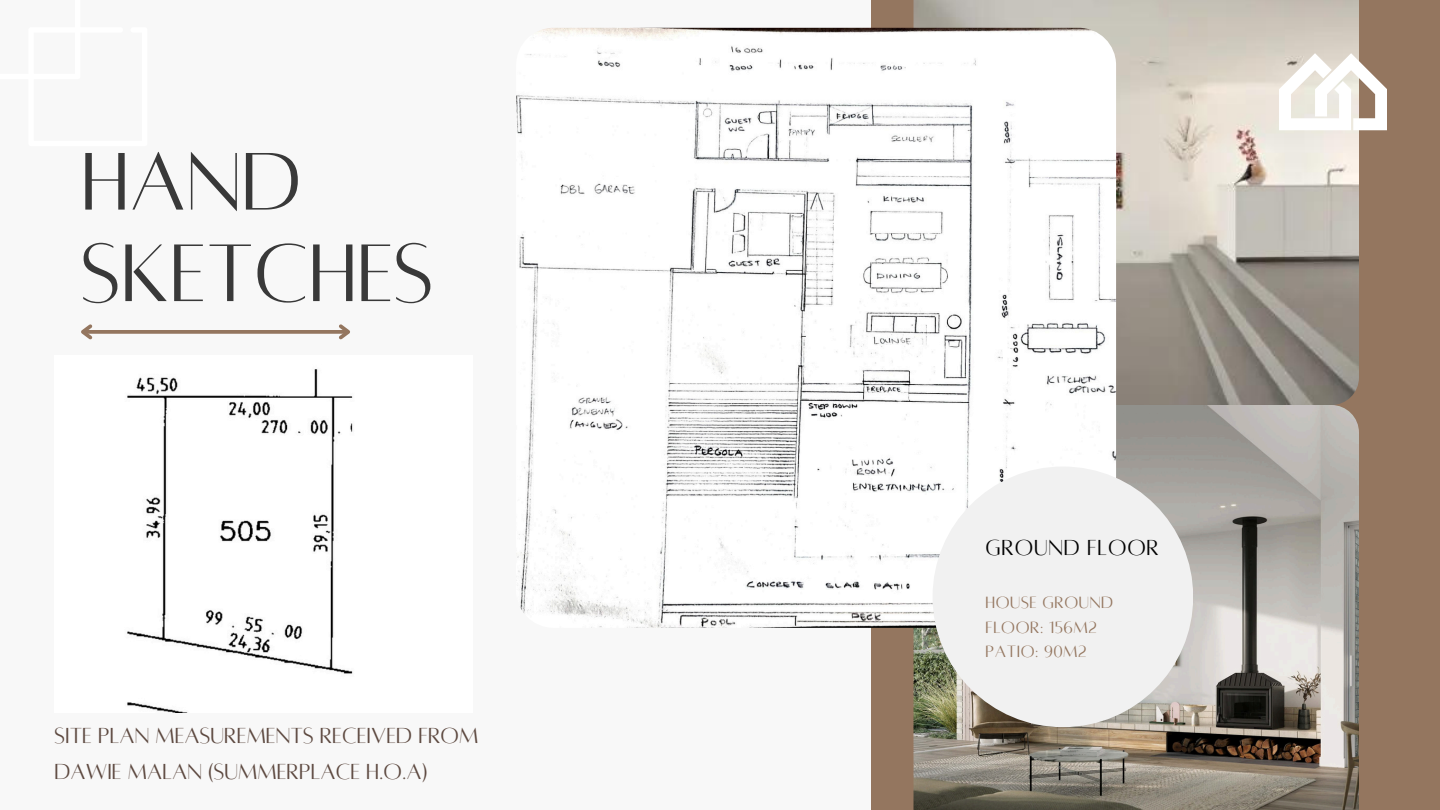
<style>
.page{position:relative;width:1440px;height:810px;background:#f8f8f8}
.page>*{position:absolute;margin:0;border:0;box-sizing:border-box;transform-origin:0 0}
.t1{font:90px/91.5px "Alta regular";color:#393939}
.t2{font:24px "Alta regular";color:#5d4940}
.t3{font:24px "Alta regular";letter-spacing:.03em;color:#000}
.t4{font:18px/24.8px "Alta regular";letter-spacing:.03em;color:#94765f}
</style>
<div class="page">
<div style="left:871px;top:0;width:569px;height:810px;background:#94765f"></div>
<img style="left:914px;top:0;width:445px;height:810px">
<img style="left:516px;top:28px;width:600px;height:600px;border-radius:37px">
<div style="left:933px;top:467px;width:260px;height:260px;background:#f1f1f1;border-radius:50%"></div>
<svg style="left:96px;top:330px;width:240px;height:4px"></svg>
<svg style="left:81px;top:324px;width:15px;height:16px"></svg>
<svg style="left:336px;top:324px;width:14px;height:16px"></svg>
<svg style="left:1279px;top:53px;width:108px;height:77px;background:#e7e1da"></svg>
<img style="left:127px;top:369px;width:226px;height:344px">
<p class="t1" style="left:81px;top:137px;width:354px">HAND<br>SKETCHES</p>
<h1 class="t2" style="left:54px;top:724px;width:426px">SITE PLAN MEASUREMENTS RECEIVED FROM</h1>
<p class="t2" style="left:54px;top:760px;width:375px">DAWIE MALAN (SUMMERPLACE H.O.A)</p>
<p class="t3" style="left:986px;top:536px;width:175px">GROUND FLOOR</p>
<p class="t4" style="left:986px;top:590px;width:129px">HOUSE GROUND<br>FLOOR: 156M2</p>
<p class="t4" style="left:986px;top:640px;width:103px">PATIO: 90M2</p>
</div>
